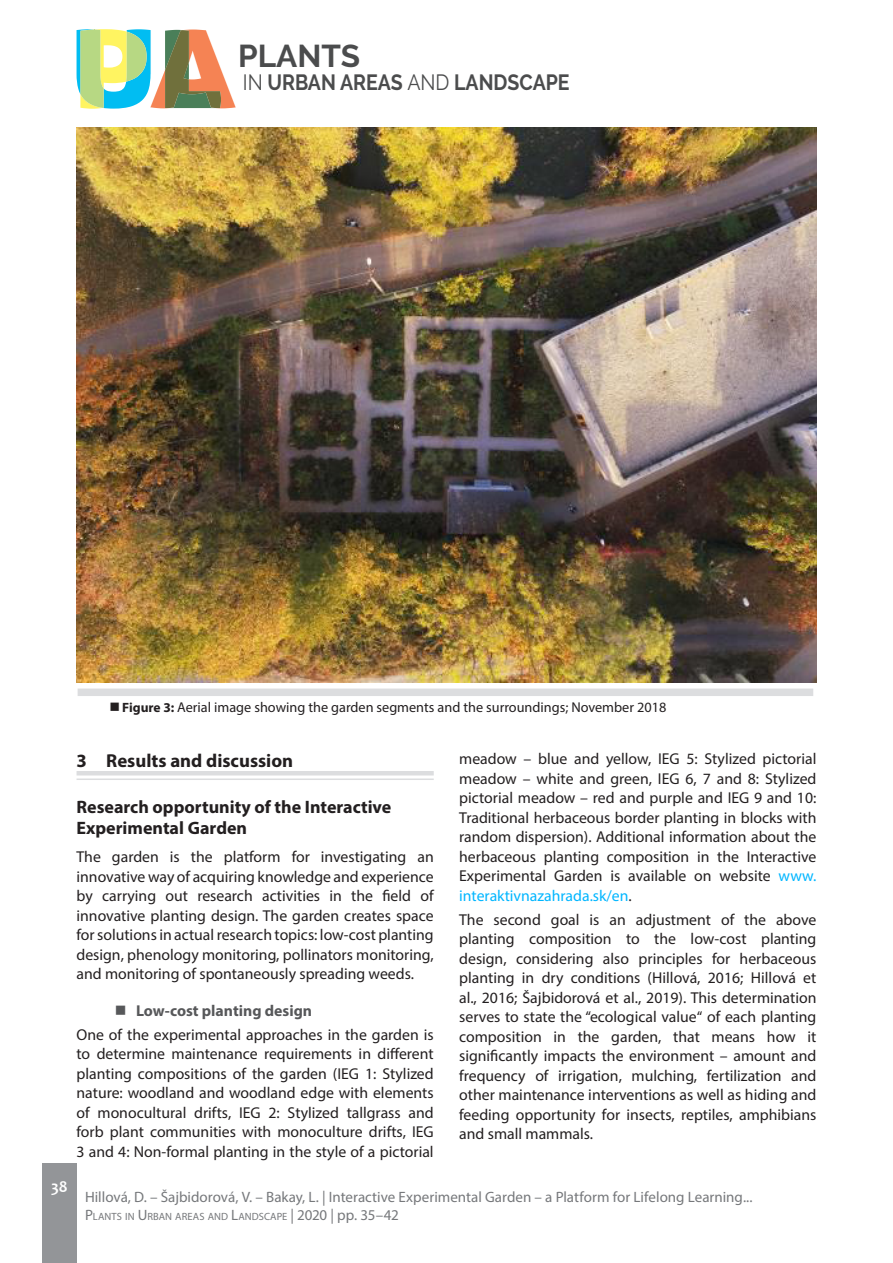
<style>
.page{position:relative;width:893px;height:1263px;background:#fff}
.page>*{position:absolute;margin:0;border:0;box-sizing:border-box;transform-origin:0 0}
.t1{font:700 31.5px "Raleway";color:#4b4c4d}
.t2{font:700 22.05px "Raleway";color:#4b4c4d;scale:.88 1}
.t3{font:700 18.75px "Myriad Pro";color:#231f20}
.t4{font:700 18px/21px "Myriad Pro";color:#231f20}
.t5{font:700 16.5px "Candara";color:#fff}
.t6{font:15.75px/19.5px "Myriad Pro";color:#231f20;text-align:justify}
.t7{font:700 15.75px "Myriad Pro";color:#57585a}
.t8{font:15px "Myriad Pro";color:#76787b}
.t9{font:14.25px "Myriad Pro";color:#231f20}
.t10{font:10.5px "Myriad Pro";color:#76787b}
.s1{font-weight:400}
.s2{font-weight:700;font-size:13.5px}
.s3{color:#00b6ff}
.s4{font-size:15px}
</style>
<div class="page">
<div style="left:43px;top:1163px;width:34px;height:100px;background:#939598"></div>
<svg style="left:77px;top:29px;width:159px;height:80px"></svg>
<hr style="left:77px;top:771px;width:357px;height:4px;background:#dcdddf">
<hr style="left:77px;top:778px;width:357px;height:2px;background:#dcdddf">
<img style="left:77px;top:128px;width:739px;height:554px">
<div style="left:78px;top:688px;width:735px;height:8px;background:#dcdddf"></div>
<h1 class="t1" style="left:238px;top:38px;width:124px">PLANTS</h1>
<h2 class="t2" style="left:243px;top:70px;width:373px"><span class="s1">IN</span> URBAN AREAS <span class="s1">AND</span> LANDSCAPE</h2>
<p class="t9" style="left:122px;top:699px;width:546px"><span class="s2">Figure 3:</span> Aerial image showing the garden segments and the surroundings; November 2018</p>
<p class="t5" style="left:51px;top:1177px;width:18px">38</p>
<p class="t3" style="left:77px;top:748px;width:218px">3 Results and discussion</p>
<p class="t4" style="left:77px;top:796px;width:316px">Research opportunity of the Interactive<br>Experimental Garden</p>
<p class="t6" style="left:77px;top:847px;width:359px">The garden is the platform for investigating an innovative way of acquiring knowledge and experience by carrying out research activities in the field of innovative planting design. The garden creates space for solutions in actual research topics: low-cost planting design, phenology monitoring, pollinators monitoring, and monitoring of spontaneously spreading weeds.</p>
<p class="t7" style="left:136px;top:1000px;width:178px">Low-cost planting design</p>
<p class="t6" style="left:77px;top:1024px;width:359px">One of the experimental approaches in the garden is to determine maintenance requirements in different planting compositions of the garden (IEG 1: Stylized nature: woodland and woodland edge with elements of monocultural drifts, IEG 2: Stylized tallgrass and forb plant communities with monoculture drifts, IEG 3 and 4: Non-formal planting in the style of a pictorial</p>
<p class="t6" style="left:459px;top:749px;width:359px">meadow – blue and yellow, IEG 5: Stylized pictorial meadow – white and green, IEG 6, 7 and 8: Stylized pictorial meadow – red and purple and IEG 9 and 10:<br>Traditional herbaceous border planting in blocks with random dispersion). Additional information about the herbaceous planting composition in the Interactive Experimental Garden is available on website <span class="s3">www. interaktivnazahrada.sk/en</span>.</p>
<p class="t6" style="left:459px;top:909px;width:359px">The second goal is an adjustment of the above planting composition to the low-cost planting design, considering also principles for herbaceous planting in dry conditions (Hillová, 2016; Hillová et al., 2016; Šajbidorová et al., 2019). This determination serves to state the “ecological value“ of each planting composition in the garden, that means how it significantly impacts the environment – amount and frequency of irrigation, mulching, fertilization and other maintenance interventions as well as hiding and feeding opportunity for insects, reptiles, amphibians and small mammals.</p>
<p class="t8" style="left:85px;top:1188px;width:669px">Hillová, D. – Šajbidorová, V. – Bakay, L. | Interactive Experimental Garden – a Platform for Lifelong Learning...</p>
<p class="t10" style="left:85px;top:1210px;width:315px"><span class="s4">P</span>LANTS IN <span class="s4">U</span>RBAN AREAS AND <span class="s4">L</span>ANDSCAPE <span class="s4">| 2020 | pp. 35–42</span></p>
</div>
